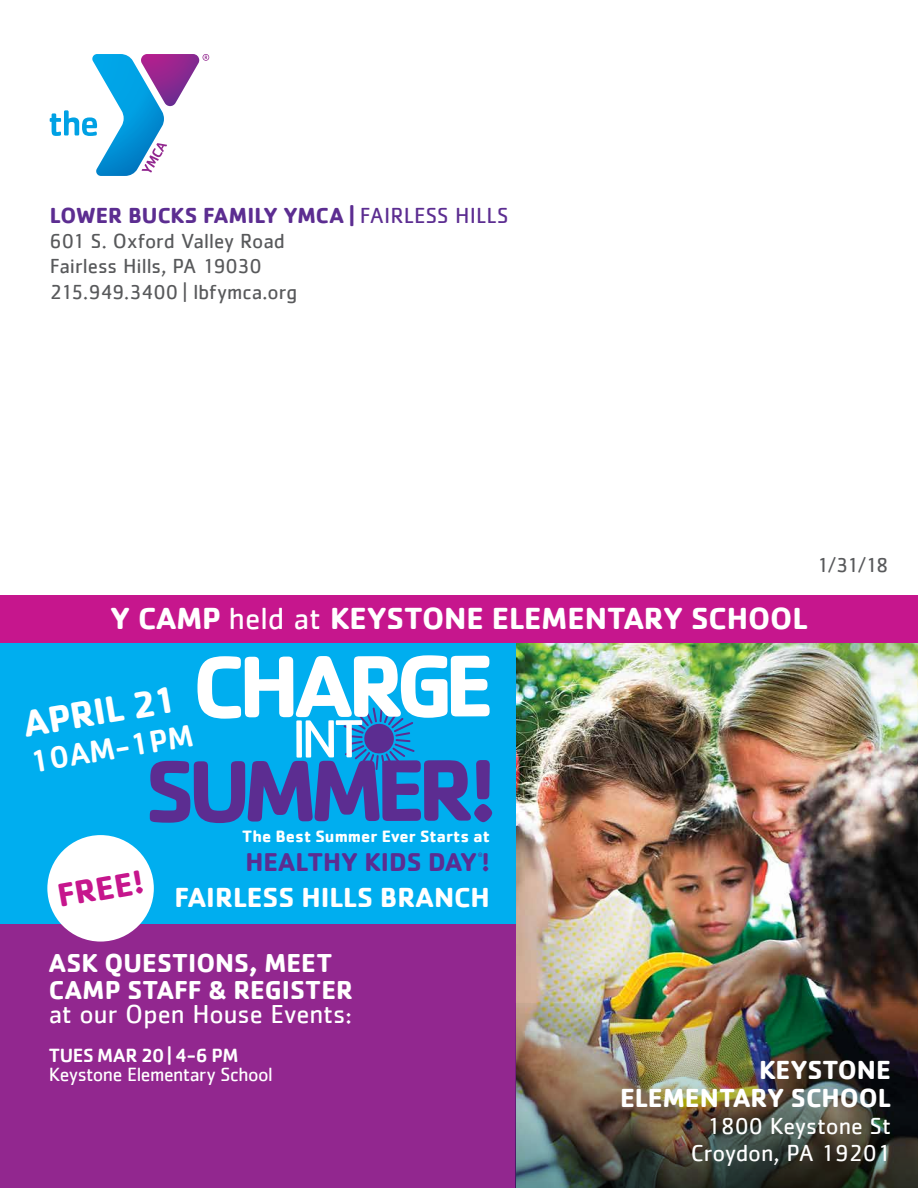
<style>
.page{position:relative;width:918px;height:1188px;background:#fff}
.page>*{position:absolute;margin:0;border:0;box-sizing:border-box;transform-origin:0 0}
.t1{font:700 38.55px "Cachet";color:#fff}
.t2{font:700 33.9px "Cachet";color:#c6168d}
.t3{font:500 32.25px "Cachet";color:#fff}
.t4{font:700 31.5px "Cachet";color:#fff}
.t5{font:700 28.5px "Cachet";color:#fff}
.t6{font:700 27px/28.5px "Cachet";color:#fff;text-align:right}
.t7{font:700 26.7px/27px "Cachet";letter-spacing:.005em;color:#fff}
.t8{font:26.7px "Cachet";color:#fff}
.t9{font:700 26.55px "Cachet";color:#5c2d91}
.t10{font:24px/27px "Cachet";color:#fff;text-align:right}
.t11{font:700 22.5px "Cachet";color:#5c2d91}
.t12{font:21px/25.2px "Cachet";color:#58595b}
.t13{font:19.8px "Cachet";letter-spacing:-.025em;color:#fff}
.t14{font:500 19.8px "Cachet";letter-spacing:-.015em;color:#fff}
.t15{font:700 16.95px "Cachet";color:#fff}
.t16{font:4.95px "Cachet";color:#5c2d91}
.s1{font-weight:400}
</style>
<div class="page">
<img style="left:515px;top:643px;width:403px;height:360px">
<svg style="left:50px;top:54px;width:159px;height:122px"></svg>
<div style="left:0;top:605px;width:515px;height:319px;background:#00aeef"></div>
<svg style="left:150px;top:655px;width:342px;height:168px"></svg>
<div style="left:0;top:924px;width:515px;height:264px;background:#92278f"></div>
<div style="left:0;top:595px;width:918px;height:48px;background:#c6168d"></div>
<div style="left:47px;top:835px;width:107px;height:107px;background:#fff;border-radius:50%"></div>
<img style="left:515px;top:1003px;width:403px;height:185px">
<p class="t11" style="left:50px;top:201px;width:460px">LOWER BUCKS FAMILY YMCA | <span class="s1">FAIRLESS HILLS</span></p>
<p class="t12" style="left:50px;top:228px;width:249px">601 S. Oxford Valley Road<br>Fairless Hills, PA 19030<br>215.949.3400 | lbfymca.org</p>
<p class="t12" style="left:817px;top:552px;width:73px">1/31/18</p>
<h3 class="t4" style="left:110px;top:598px;width:699px">Y CAMP <span class="s1">held at</span> KEYSTONE ELEMENTARY SCHOOL</h3>
<h1 class="t1" style="left:20px;top:699px;width:157px;rotate:-9deg">APRIL 21</h1>
<h3 class="t3" style="left:27px;top:742px;width:167px;rotate:-9deg">10AM-1PM</h3>
<h2 class="t2" style="left:54px;top:875px;width:88px;rotate:-10deg">FREE!</h2>
<p class="t15" style="left:242px;top:826px;width:249px">The Best Summer Ever Starts at</p>
<p class="t9" style="left:246px;top:844px;width:246px">HEALTHY KIDS DAY !</p>
<p class="t16" style="left:478px;top:852px;width:6px">®</p>
<h3 class="t5" style="left:175px;top:879px;width:317px">FAIRLESS HILLS BRANCH</h3>
<p class="t7" style="left:49px;top:949px;width:306px">ASK QUESTIONS, MEET<br>CAMP STAFF &amp; REGISTER</p>
<p class="t8" style="left:49px;top:999px;width:305px">at our Open House Events:</p>
<p class="t14" style="left:49px;top:1043px;width:191px">TUES MAR 20 | 4-6 PM</p>
<p class="t13" style="left:49px;top:1063px;width:226px">Keystone Elementary School</p>
<p class="t6" style="left:620px;top:1054px;width:272px">KEYSTONE<br>ELEMENTARY SCHOOL</p>
<p class="t10" style="left:691px;top:1112px;width:202px">1800 Keystone St<br>Croydon, PA 19201</p>
</div>
